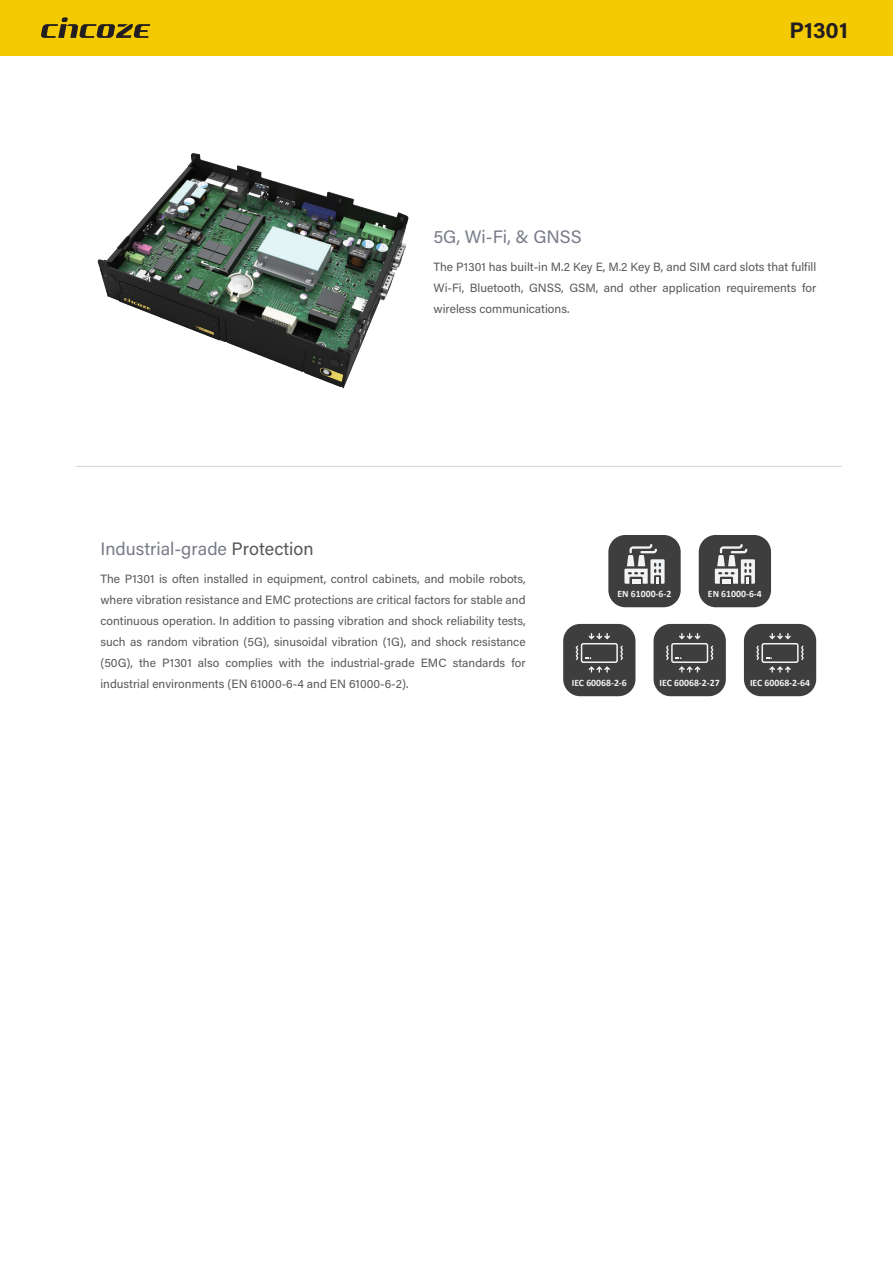
<style>
.page{position:relative;width:893px;height:1263px;background:#fff}
.page>*{position:absolute;margin:0;border:0;box-sizing:border-box;transform-origin:0 0}
.t1{font:700 22.5px "Acumin Pro";color:#231f20}
.t2{font:18px "Acumin Pro";color:#797c89}
.t3{font:12px/21px "Acumin Pro";color:#57585a;text-align:justify}
.t4{font:700 9.75px "Calibri";color:#f2f3f4}
.s1{color:#57585a}
</style>
<div class="page">
<div style="left:0;top:0;width:893px;height:55px;background:#f4ca05"></div>
<svg style="left:41px;top:17px;width:109px;height:21px"></svg>
<hr style="left:76px;top:466px;width:766px;height:1px;background:#d1d2d4">
<div style="left:608px;top:535px;width:73px;height:72px;background:#3e3e3f;border-radius:17px"></div>
<svg style="left:624px;top:544px;width:41px;height:40px"></svg>
<div style="left:699px;top:535px;width:72px;height:72px;background:#3e3e3f;border-radius:17px"></div>
<svg style="left:715px;top:544px;width:40px;height:40px"></svg>
<div style="left:563px;top:624px;width:72px;height:72px;background:#3e3e3f;border-radius:17px"></div>
<div style="left:581px;top:643px;width:37px;height:20px;border:2px solid #f2f3f4;border-radius:2px"></div>
<svg style="left:585px;top:657px;width:6px;height:2px"></svg>
<svg style="left:576px;top:645px;width:2px;height:15px"></svg>
<svg style="left:620px;top:645px;width:3px;height:15px"></svg>
<svg style="left:589px;top:633px;width:21px;height:6px"></svg>
<svg style="left:589px;top:666px;width:21px;height:7px"></svg>
<div style="left:654px;top:624px;width:72px;height:72px;background:#3e3e3f;border-radius:17px"></div>
<div style="left:671px;top:643px;width:37px;height:20px;border:2px solid #f2f3f4;border-radius:2px"></div>
<svg style="left:675px;top:657px;width:7px;height:2px"></svg>
<svg style="left:666px;top:645px;width:3px;height:15px"></svg>
<svg style="left:711px;top:645px;width:2px;height:15px"></svg>
<svg style="left:679px;top:633px;width:21px;height:6px"></svg>
<svg style="left:679px;top:666px;width:21px;height:7px"></svg>
<div style="left:744px;top:624px;width:72px;height:72px;background:#3e3e3f;border-radius:17px"></div>
<div style="left:761px;top:643px;width:38px;height:20px;border:2px solid #f2f3f4;border-radius:2px"></div>
<svg style="left:766px;top:657px;width:6px;height:2px"></svg>
<svg style="left:756px;top:645px;width:3px;height:15px"></svg>
<svg style="left:801px;top:645px;width:3px;height:15px"></svg>
<svg style="left:769px;top:633px;width:22px;height:6px"></svg>
<svg style="left:769px;top:666px;width:22px;height:7px"></svg>
<img style="left:97px;top:153px;width:312px;height:236px">
<h1 class="t1" style="left:789px;top:14px;width:60px">P1301</h1>
<h2 class="t2" style="left:433px;top:224px;width:150px">5G, Wi-Fi, &amp; GNSS</h2>
<p class="t3" style="left:433px;top:256px;width:384px">The P1301 has built-in M.2 Key E, M.2 Key B, and SIM card slots that fulfill Wi-Fi, Bluetooth, GNSS, GSM, and other application requirements for wireless communications.</p>
<h2 class="t2" style="left:100px;top:536px;width:215px">Industrial-grade <span class="s1">Protection</span></h2>
<p class="t3" style="left:100px;top:568px;width:427px">The P1301 is often installed in equipment, control cabinets, and mobile robots, where vibration resistance and EMC protections are critical factors for stable and continuous operation. In addition to passing vibration and shock reliability tests, such as random vibration (5G), sinusoidal vibration (1G), and shock resistance (50G), the P1301 also complies with the industrial-grade EMC standards for industrial environments (EN 61000-6-4 and EN 61000-6-2).</p>
<p class="t4" style="left:617px;top:586px;width:55px">EN 61000-6-2</p>
<p class="t4" style="left:708px;top:586px;width:55px">EN 61000-6-4</p>
<p class="t4" style="left:572px;top:675px;width:57px">IEC 60068-2-6</p>
<p class="t4" style="left:660px;top:675px;width:62px">IEC 60068-2-27</p>
<p class="t4" style="left:750px;top:675px;width:62px">IEC 60068-2-64</p>
</div>
